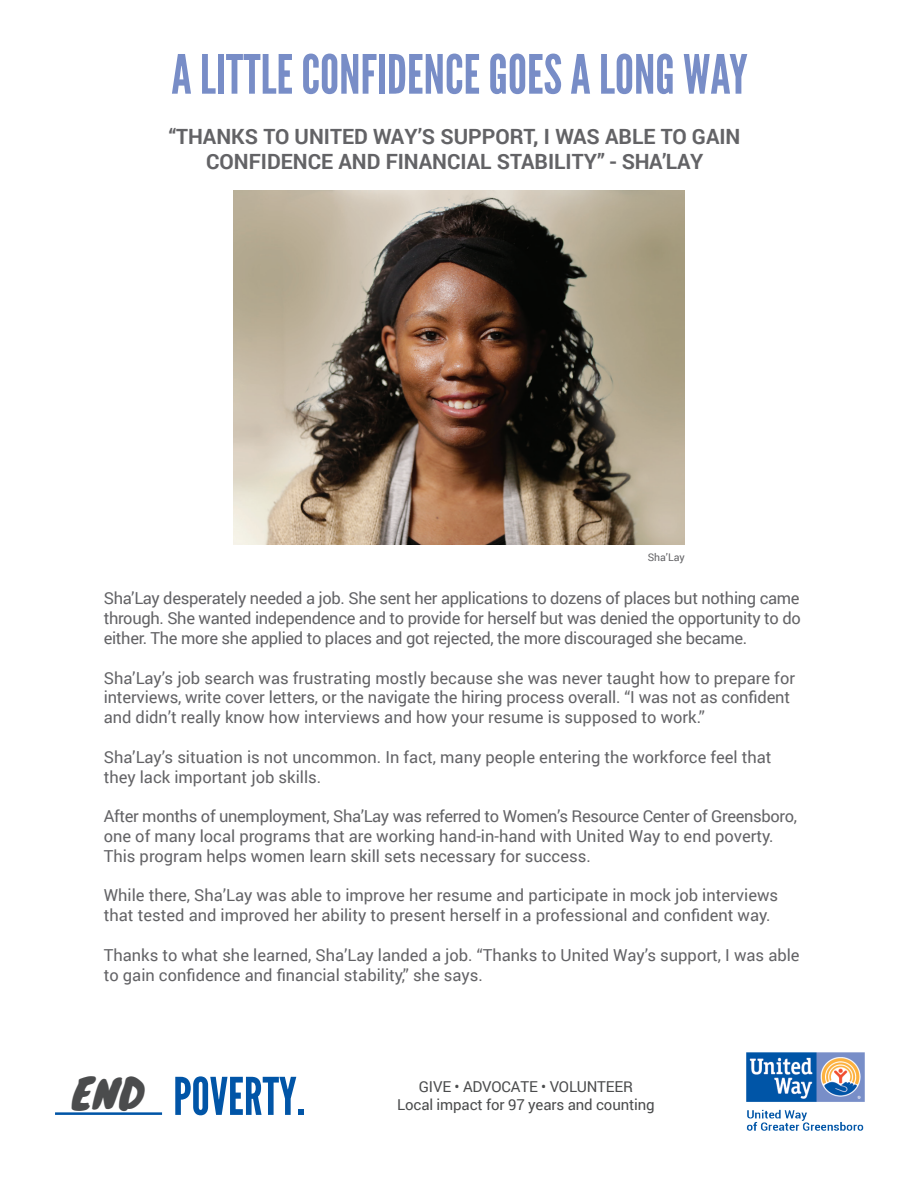
<style>
.page{position:relative;width:918px;height:1188px;background:#fff}
.page>*{position:absolute;margin:0;border:0;box-sizing:border-box;transform-origin:0 0}
.t1{font:54px "League Gothic";color:#788dc7}
.t2{font:51.9px "League Gothic";color:#0155a7}
.t3{font:41.1px "Knewave";color:#4b4c4d}
.t4{font:700 21px "Roboto";color:#636366}
.t5{font:16.5px/19.8px "Roboto";color:#636366}
.t6{font:15px "Roboto";letter-spacing:-.01em;color:#4b4c4d}
.t7{font:10.5px "Roboto";color:#636366}
</style>
<div class="page">
<hr style="left:55px;top:1112px;width:107px;height:3px;background:#0155a7">
<img style="left:747px;top:1052px;width:118px;height:79px">
<img style="left:233px;top:191px;width:452px;height:353px">
<p class="t1" style="left:171px;top:42px;width:578px">A LITTLE CONFIDENCE GOES A LONG WAY</p>
<p class="t4" style="left:169px;top:121px;width:573px">“THANKS TO UNITED WAY’S SUPPORT, I WAS ABLE TO GAIN</p>
<p class="t4" style="left:206px;top:146px;width:499px">CONFIDENCE AND FINANCIAL STABILITY” - SHA’LAY</p>
<p class="t7" style="left:648px;top:550px;width:38px">Sha’Lay</p>
<p class="t5" style="left:104px;top:588px;width:699px;text-align:justify">Sha’Lay desperately needed a job. She sent her applications to dozens of places but nothing came through. She wanted independence and to provide for herself but was denied the opportunity to do either. The more she applied to places and got rejected, the more discouraged she became.</p>
<p class="t5" style="left:104px;top:667px;width:693px">Sha’Lay’s job search was frustrating mostly because she was never taught how to prepare for interviews, write cover letters, or the navigate the hiring process overall. “I was not as confident and didn’t really know how interviews and how your resume is supposed to work.”</p>
<p class="t5" style="left:104px;top:746px;width:669px">Sha’Lay’s situation is not uncommon. In fact, many people entering the workforce feel that they lack important job skills.</p>
<p class="t5" style="left:104px;top:806px;width:695px">After months of unemployment, Sha’Lay was referred to Women’s Resource Center of Greensboro, one of many local programs that are working hand-in-hand with United Way to end poverty.<br>This program helps women learn skill sets necessary for success.</p>
<p class="t5" style="left:104px;top:885px;width:676px">While there, Sha’Lay was able to improve her resume and participate in mock job interviews that tested and improved her ability to present herself in a professional and confident way.</p>
<p class="t5" style="left:104px;top:944px;width:697px">Thanks to what she learned, Sha’Lay landed a job. “Thanks to United Way’s support, I was able to gain confidence and financial stability,” she says.</p>
<p class="t3" style="left:72px;top:1061px;width:73px">END</p>
<p class="t6" style="left:419px;top:1076px;width:216px">GIVE • ADVOCATE • VOLUNTEER</p>
<p class="t2" style="left:173px;top:1066px;width:133px">POVERTY.</p>
<p class="t6" style="left:397px;top:1094px;width:259px">Local impact for 97 years and counting</p>
</div>
